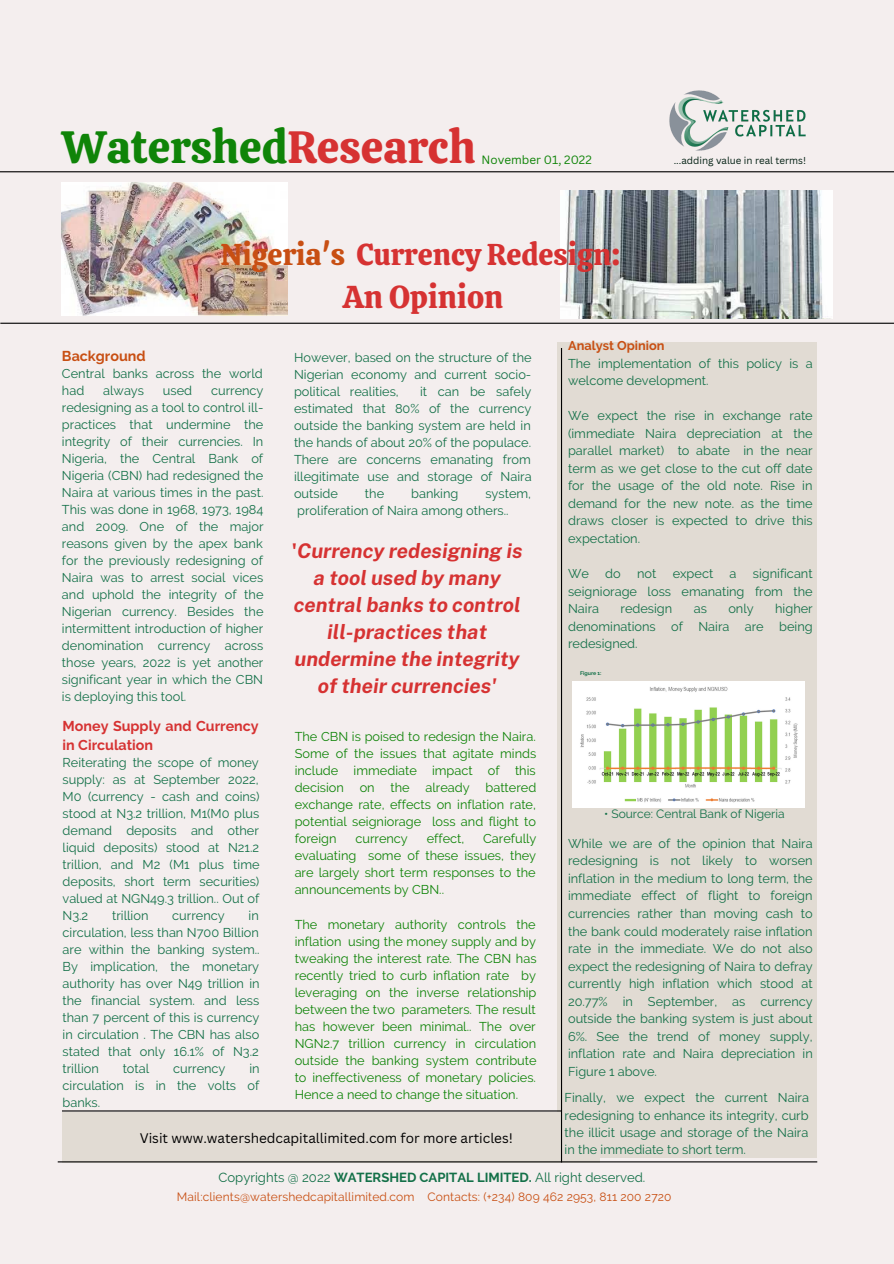
<style>
.page{position:relative;width:894px;height:1264px;background:#fff}
.page>*{position:absolute;margin:0;border:0;box-sizing:border-box;transform-origin:0 0}
.t1{font:45px "Calistoga";color:#0f8408}
.t2{font:31.5px "Calistoga";color:#d63232}
.t3{font:30px "Calistoga";color:#d63232}
.t4{font:italic 700 20.25px/27px "Public Sans";color:#d63232;text-align:center}
.t5{font:700 14.25px/19.2px "Raleway";color:#d63232}
.t6{font:700 14.25px "Raleway";color:#c84f13}
.t7{font:13.5px "Canva Sans";color:#000}
.t8{font:13.05px "Raleway";color:#137048}
.t9{font:12.75px/17px "Raleway";color:#137048;text-align:justify}
.t10{font:12.75px/17px "Raleway";color:#0f8408;text-align:justify}
.t11{font:700 12.75px "Raleway";color:#c84f13}
.t12{font:12px "Raleway";letter-spacing:.01em;color:#c84f13}
.t13{font:12px "Raleway";color:#137048}
.t14{font:11.7px "Canva Sans";color:#0f8408}
.t15{font:9.75px "Canva Sans";color:#032013}
.t16{font:700 5.25px "Raleway";color:#137048}
.s1{color:#d63232}
.s2{color:#c84f13}
.s3{font-style:normal}
.s4{font-weight:700}
</style>
<div class="page">
<div style="left:0;top:0;width:893px;height:1263px;background:#f4eeee"></div>
<hr style="left:0;top:171px;width:893px;height:1px;background:#000">
<div style="left:557px;top:342px;width:259px;height:815px;background:#e1dbd3"></div>
<div style="left:62px;top:1112px;width:537px;height:51px;background:#e1dbd3"></div>
<hr style="left:58px;top:1161px;width:759px;height:1px;background:#000">
<hr style="left:62px;top:1110px;width:499px;height:1px;background:#000">
<hr style="left:560px;top:348px;width:2px;height:814px;background:#000">
<img style="left:62px;top:182px;width:225px;height:134px">
<img style="left:669px;top:90px;width:137px;height:61px">
<hr style="left:0;top:323px;width:893px;height:1px;background:#000">
<img style="left:560px;top:190px;width:272px;height:129px">
<img style="left:572px;top:681px;width:232px;height:127px">
<h1 class="t1" style="left:62px;top:118px;width:415px">Watershed<span class="s1">Research</span></h1>
<p class="t14" style="left:481px;top:151px;width:112px">November 01, 2022</p>
<h3 class="t3" style="left:220px;top:235px;width:401px"><span class="s2">Nigeria's</span> Currency Redesign:</h3>
<h2 class="t2" style="left:343px;top:276px;width:162px">An Opinion</h2>
<p class="t15" style="left:673px;top:154px;width:134px">...adding value in real terms!</p>
<p class="t6" style="left:62px;top:347px;width:85px">Background</p>
<p class="t9" style="left:62px;top:364px;width:202px">Central banks across the world had</p>
<p class="t9" style="left:103px;top:381px;width:42px">always</p>
<p class="t9" style="left:163px;top:381px;width:31px">used</p>
<p class="t9" style="left:62px;top:381px;width:203px;text-indent:149px">currency redesigning as a tool to control ill&shy;practices that undermine the integrity of their currencies. In Nigeria, the Central Bank of Nigeria (CBN) had redesigned the Naira at various times in the past.<br>This was done in 1968, 1973, 1984 and 2009. One of the major reasons given by the apex bank for the previously redesigning of Naira was to arrest social vices and uphold the integrity of the Nigerian currency. Besides the intermittent introduction of higher denomination currency across those years, 2022 is yet another significant year in which the CBN is deploying this tool.</p>
<p class="t5" style="left:63px;top:716px;width:198px">Money Supply and Currency in Circulation</p>
<p class="t9" style="left:63px;top:754px;width:198px">Reiterating the scope of money supply: as at September 2022, M0 (currency - cash and coins) stood at N3.2 trillion, M1(M0 plus demand deposits and other liquid deposits) stood at N21.2 trillion, and M2 (M1 plus time deposits, short term securities) valued at NGN49.3 trillion.. Out of N3.2</p>
<p class="t9" style="left:63px;top:907px;width:198px;text-indent:186px">in circulation, less than N700 Billion are within the banking system..<br>By implication, the monetary authority has over N49 trillion in the financial system. and less than 7 percent of this is currency in circulation . The CBN has also stated that only 16.1% of N3.2 trillion</p>
<p class="t9" style="left:112px;top:907px;width:38px">trillion</p>
<p class="t9" style="left:172px;top:907px;width:54px">currency</p>
<p class="t9" style="left:63px;top:1060px;width:198px;text-indent:187px">in circulation is in the volts of banks.</p>
<p class="t9" style="left:123px;top:1060px;width:28px">total</p>
<p class="t9" style="left:173px;top:1060px;width:54px">currency</p>
<p class="t9" style="left:294px;top:349px;width:239px">However, based on the structure of the Nigerian economy and current socio&shy;political realities,</p>
<p class="t9" style="left:294px;top:383px;width:239px;text-indent:126px">it can be safely estimated that 80% of the currency outside the banking system are held in the hands of about 20% of the populace.<br>There are concerns emanating from illegitimate use and storage of Naira outside</p>
<p class="t9" style="left:365px;top:485px;width:21px">the</p>
<p class="t9" style="left:411px;top:485px;width:49px">banking</p>
<p class="t9" style="left:297px;top:485px;width:235px;text-indent:188px">system, proliferation of Naira among others..</p>
<h3 class="t4" style="left:292px;top:537px;width:232px"><span class="s3">'</span>Currency redesigning is a tool used by many central banks to control ill-practices that undermine the integrity of their currencies'</h3>
<p class="t10" style="left:294px;top:728px;width:243px">The CBN is poised to redesign the Naira.<br>Some of the issues that agitate minds include immediate impact of this decision on the already battered exchange rate, effects on inflation rate, potential seigniorage loss and flight to foreign</p>
<p class="t10" style="left:294px;top:830px;width:243px;text-indent:188px">Carefully evaluating some of these issues, they are largely short term responses to the announcements by CBN..</p>
<p class="t10" style="left:294px;top:915px;width:243px">The monetary authority controls the inflation using the money supply and by tweaking the interest rate. The CBN has recently tried to curb inflation rate by leveraging on the inverse relationship between the two parameters. The result has however been minimal.. The over NGN2.7 trillion currency in circulation outside the banking system contribute to ineffectiveness of monetary policies.<br>Hence a need to change the situation.</p>
<p class="t10" style="left:355px;top:830px;width:54px">currency</p>
<p class="t10" style="left:426px;top:830px;width:39px">effect,</p>
<p class="t7" style="left:140px;top:1128px;width:374px">Visit www.watershedcapitallimited.com for more articles!</p>
<p class="t11" style="left:568px;top:338px;width:98px">Analyst Opinion</p>
<p class="t9" style="left:568px;top:354px;width:246px;line-height:17.5px">The implementation of this policy is a welcome development.</p>
<p class="t9" style="left:568px;top:407px;width:246px;line-height:17.5px">We expect the rise in exchange rate (immediate Naira depreciation at the parallel market) to abate in the near term as we get close to the cut off date for the usage of the old note. Rise in demand for the new note. as the time draws closer is expected to drive this expectation.</p>
<p class="t9" style="left:568px;top:565px;width:22px">We</p>
<p class="t9" style="left:605px;top:565px;width:17px">do</p>
<p class="t9" style="left:637px;top:565px;width:21px">not</p>
<p class="t9" style="left:672px;top:565px;width:42px">expect</p>
<p class="t9" style="left:729px;top:565px;width:8px">a</p>
<p class="t9" style="left:568px;top:564px;width:246px;line-height:17.5px;text-indent:185px">significant seigniorage loss emanating from the Naira</p>
<p class="t9" style="left:568px;top:600px;width:246px;line-height:17.5px;text-indent:207px">higher denominations of Naira are being redesigned.</p>
<p class="t16" style="left:580px;top:670px;width:23px">Figure 1:</p>
<p class="t9" style="left:620px;top:600px;width:53px">redesign</p>
<p class="t9" style="left:693px;top:600px;width:15px">as</p>
<p class="t9" style="left:728px;top:600px;width:27px">only</p>
<p class="t13" style="left:604px;top:807px;width:182px">• Source: Central Bank of Nigeria</p>
<p class="t9" style="left:568px;top:834px;width:246px;line-height:17.5px">While we are of the opinion that Naira redesigning is not likely to worsen inflation in the medium to long term, the immediate effect of flight to foreign currencies rather than moving cash to the bank could moderately raise inflation rate in the immediate. We do not also expect the redesigning of Naira to defray currently high inflation which stood at 20.77% in September, as currency outside the banking system is just about 6%. See the trend of money supply, inflation rate and Naira depreciation in Figure 1 above.</p>
<p class="t9" style="left:564px;top:1089px;width:246px">Finally, we expect the current Naira redesigning to enhance its integrity, curb the illicit usage and storage of the Naira in the immediate to short term.</p>
<p class="t8" style="left:218px;top:1169px;width:428px">Copyrights @ 2022 <span class="s4">WATERSHED CAPITAL LIMITED.</span> All right deserved.</p>
<p class="t12" style="left:177px;top:1190px;width:496px">Mail:clients@watershedcapitallimited.com Contacts: (+234) 809 462 2953, 811 200 2720</p>
</div>
